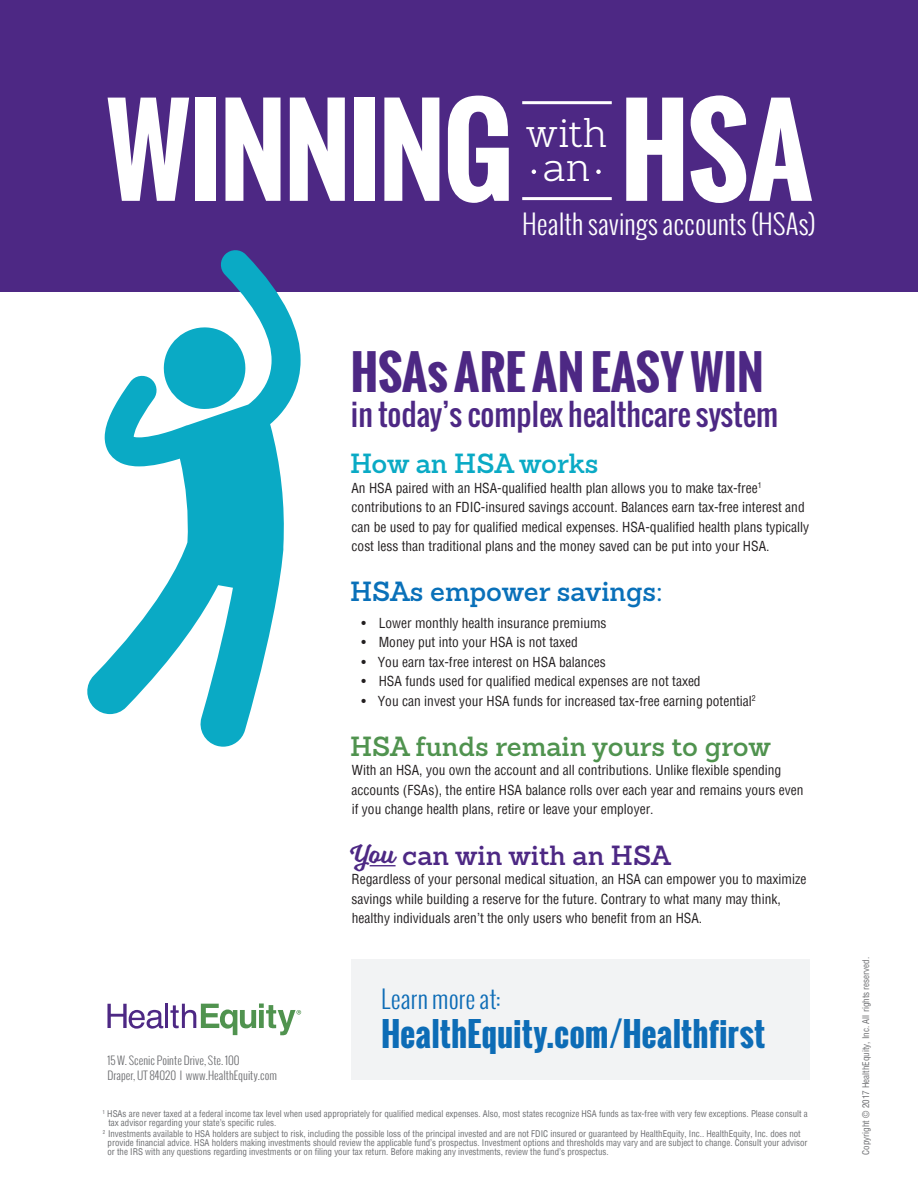
<style>
.page{position:relative;width:918px;height:1188px;background:#fff}
.page>*{position:absolute;margin:0;border:0;box-sizing:border-box;transform-origin:0 0}
.t1{font:700 117.45px "Oswald";letter-spacing:-.025em;color:#fff}
.t2{font:700 46.5px "Oswald";color:#4d2884}
.t3{font:300 40.5px/34.5px "Sanchez Slab";letter-spacing:.02em;color:#fff;text-align:center}
.t4{font:700 33px "Oswald";letter-spacing:.005em;color:#0d6cb6}
.t5{font:30px "Oswald";color:#4d2884}
.t6{font:600 27px "Sanchez Slab";color:#50934f}
.t7{font:600 27px "Sanchez Slab";color:#0970b9}
.t8{font:600 27px "Sanchez Slab";color:#4d2884}
.t9{font:600 27px "Sanchez Slab";letter-spacing:-.005em;color:#0aaac5}
.t10{font:300 26.7px "Oswald";color:#fff}
.t11{font:300 24.45px "Oswald";color:#0d6cb6}
.t12{font:condensed 13.5px/19.5px "Helvetica";color:#231f20}
.t13{font:300 11.25px "Oswald";color:#6c6d70}
.t14{font:condensed 9px/9px "Helvetica";color:#6c6d70}
.s1{font-family:"Voltage";font-weight:400}
</style>
<div class="page">
<div style="left:351px;top:959px;width:458px;height:121px;background:#f2f3f4"></div>
<div style="left:0;top:0;width:918px;height:292px;background:#4d2884"></div>
<svg style="left:87px;top:250px;width:214px;height:497px"></svg>
<svg style="left:163px;top:326px;width:84px;height:84px"></svg>
<hr style="left:522px;top:197px;width:90px;height:3px;background:#fff">
<hr style="left:522px;top:101px;width:90px;height:3px;background:#fff">
<svg style="left:532px;top:170px;width:4px;height:4px"></svg>
<svg style="left:596px;top:170px;width:5px;height:4px"></svg>
<svg style="left:107px;top:1004px;width:56px;height:25px"></svg>
<hr style="left:165px;top:1004px;width:3px;height:24px;background:#4d2884">
<svg style="left:170px;top:1004px;width:131px;height:31px"></svg>
<svg style="left:370px;top:865px;width:26px;height:1px"></svg>
<p class="t1" style="left:106px;top:63px;width:410px">WINNING</p>
<p class="t3" style="left:526px;top:115px;width:82px">with an</p>
<p class="t1" style="left:620px;top:63px;width:194px">HSA</p>
<p class="t10" style="left:522px;top:206px;width:295px">Health savings accounts (HSAs)</p>
<p class="t2" style="left:351px;top:338px;width:414px">HSAs ARE AN EASY WIN</p>
<p class="t5" style="left:351px;top:392px;width:429px">in today’s complex healthcare system</p>
<p class="t13" style="left:107px;top:1053px;width:134px">15 W. Scenic Pointe Drive, Ste. 100</p>
<p class="t13" style="left:107px;top:1068px;width:171px">Draper, UT 84020 I www.HealthEquity.com</p>
<p class="t9" style="left:350px;top:445px;width:250px">How an HSA works</p>
<p class="t12" style="left:351px;top:478px;width:459px">An HSA paired with an HSA-qualified health plan allows you to make tax-free<sup>1 </sup>contributions to an FDIC-insured savings account. Balances earn tax-free interest and can be used to pay for qualified medical expenses. HSA-qualified health plans typically cost less than traditional plans and the money saved can be put into your HSA.</p>
<p class="t7" style="left:350px;top:573px;width:314px">HSAs empower savings:</p>
<p class="t12" style="left:361px;top:613px;width:247px">• Lower monthly health insurance premiums</p>
<p class="t12" style="left:361px;top:632px;width:218px">• Money put into your HSA is not taxed</p>
<p class="t12" style="left:361px;top:652px;width:246px">• You earn tax-free interest on HSA balances</p>
<p class="t12" style="left:361px;top:671px;width:341px">• HSA funds used for qualified medical expenses are not taxed</p>
<p class="t12" style="left:361px;top:691px;width:396px">• You can invest your HSA funds for increased tax-free earning potential<sup>2</sup></p>
<p class="t6" style="left:350px;top:728px;width:422px">HSA funds remain yours to grow</p>
<p class="t12" style="left:352px;top:760px;width:454px">With an HSA, you own the account and all contributions. Unlike flexible spending accounts (FSAs), the entire HSA balance rolls over each year and remains yours even if you change health plans, retire or leave your employer.</p>
<p class="t8" style="left:350px;top:837px;width:322px"><span class="s1">You</span> can win with an HSA</p>
<p class="t12" style="left:352px;top:869px;width:456px">Regardless of your personal medical situation, an HSA can empower you to maximize savings while building a reserve for the future. Contrary to what many may think, healthy individuals aren’t the only users who benefit from an HSA.</p>
<p class="t11" style="left:381px;top:982px;width:121px">Learn more at:</p>
<p class="t4" style="left:381px;top:1010px;width:386px">HealthEquity.com/Healthfirst</p>
<p class="t14" style="left:108px;top:1109px;width:701px;text-indent:-6px"><sup>1</sup> HSAs are never taxed at a federal income tax level when used appropriately for qualified medical expenses. Also, most states recognize HSA funds as tax-free with very few exceptions. Please consult a tax advisor regarding your state’s specific rules.</p>
<p class="t14" style="left:107px;top:1129px;width:702px;text-indent:-5px"><sup>2</sup> Investments available to HSA holders are subject to risk, including the possible loss of the principal invested and are not FDIC insured or guaranteed by HealthEquity, Inc.. HealthEquity, Inc. does not provide financial advice. HSA holders making investments should review the applicable fund’s prospectus. Investment options and thresholds may vary and are subject to change. Consult your advisor or the IRS with any questions regarding investments or on filing your tax return. Before making any investments, review the fund’s prospectus.</p>
<p class="t14" style="left:861px;top:1155px;width:199px;rotate:-90deg">Copyright © 2017 HealthEquity, Inc. All rights reserved.</p>
</div>
